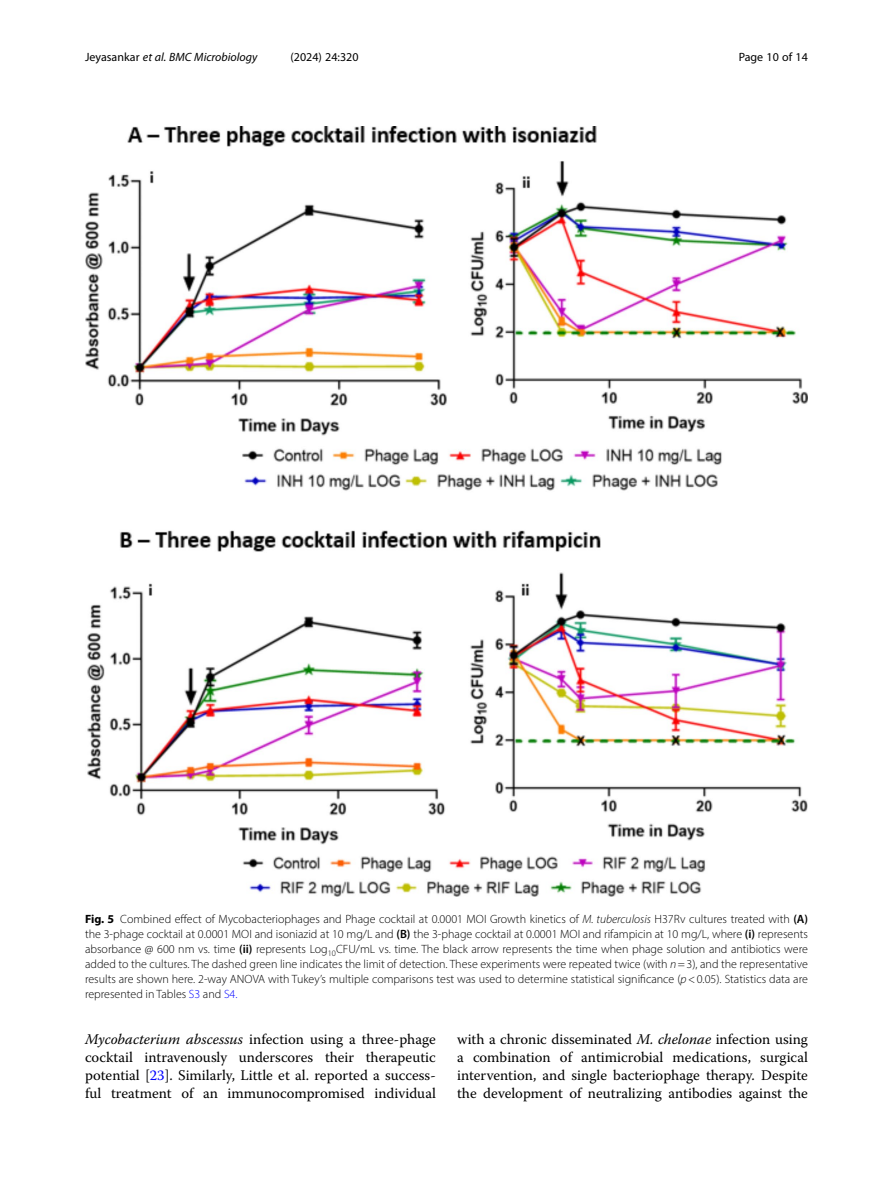
<style>
.page{position:relative;width:893px;height:1191px;background:#fff}
.page>*{position:absolute;margin:0;border:0;box-sizing:border-box;transform-origin:0 0}
.Body_Text_Indent{font:14.7px/18px "Warnock Pro";color:#000;text-align:justify}
.Figure_Caption{font:300 12px/15px "Myriad Pro";color:#000;text-align:justify}
.t1{font:italic 12px "Myriad Pro";color:#000}
.t2{font:12px "Myriad Pro";color:#000}
.s1{font-style:normal}
.s2{font-weight:700}
.s3{font-style:italic}
.s4{font-weight:600}
.s5{color:#00f}
</style>
<div class="page">
<img style="left:85px;top:126px;width:723px;height:770px">
<p class="t1" style="left:85px;top:50px;width:174px"><span class="s1">Jeyasankar</span> et al. BMC Microbiology</p>
<p class="t2" style="left:291px;top:50px;width:70px">(2024) 24:320</p>
<p class="t2" style="left:739px;top:50px;width:71px">Page 10 of 14</p>
<p class="Figure_Caption" style="left:85px;top:911px;width:724px"><span class="s2">Fig. 5</span> Combined effect of Mycobacteriophages and Phage cocktail at 0.0001 MOI Growth kinetics of <span class="s3">M. tuberculosis</span> H37Rv cultures treated with <span class="s4">(A) </span>the 3-phage cocktail at 0.0001 MOI and isoniazid at 10 mg/L and <span class="s4">(B)</span> the 3-phage cocktail at 0.0001 MOI and rifampicin at 10 mg/L, where <span class="s4">(i)</span> represents absorbance @ 600 nm vs. time <span class="s4">(ii)</span> represents Log<sub>10</sub>CFU/mL vs. time. The black arrow represents the time when phage solution and antibiotics were added to the cultures. The dashed green line indicates the limit of detection. These experiments were repeated twice (with <span class="s3">n</span>=3), and the representative results are shown here. 2-way ANOVA with Tukey’s multiple comparisons test was used to determine statistical significance (<span class="s3">p</span>&lt;0.05). Statistics data are represented in Tables <span class="s5">S3</span> and <span class="s5">S4.</span></p>
<p class="Body_Text_Indent" style="left:85px;top:1030px;width:352px"><span class="s3">Mycobacterium abscessus</span> infection using a three-phage cocktail intravenously underscores their therapeutic potential [<span class="s5">23</span>]. Similarly, Little et al. reported a success&shy;ful treatment of an immunocompromised individual</p>
<p class="Body_Text_Indent" style="left:457px;top:1030px;width:352px">with a chronic disseminated <span class="s3">M. chelonae</span> infection using a combination of antimicrobial medications, surgical intervention, and single bacteriophage therapy. Despite the development of neutralizing antibodies against the</p>
</div>
